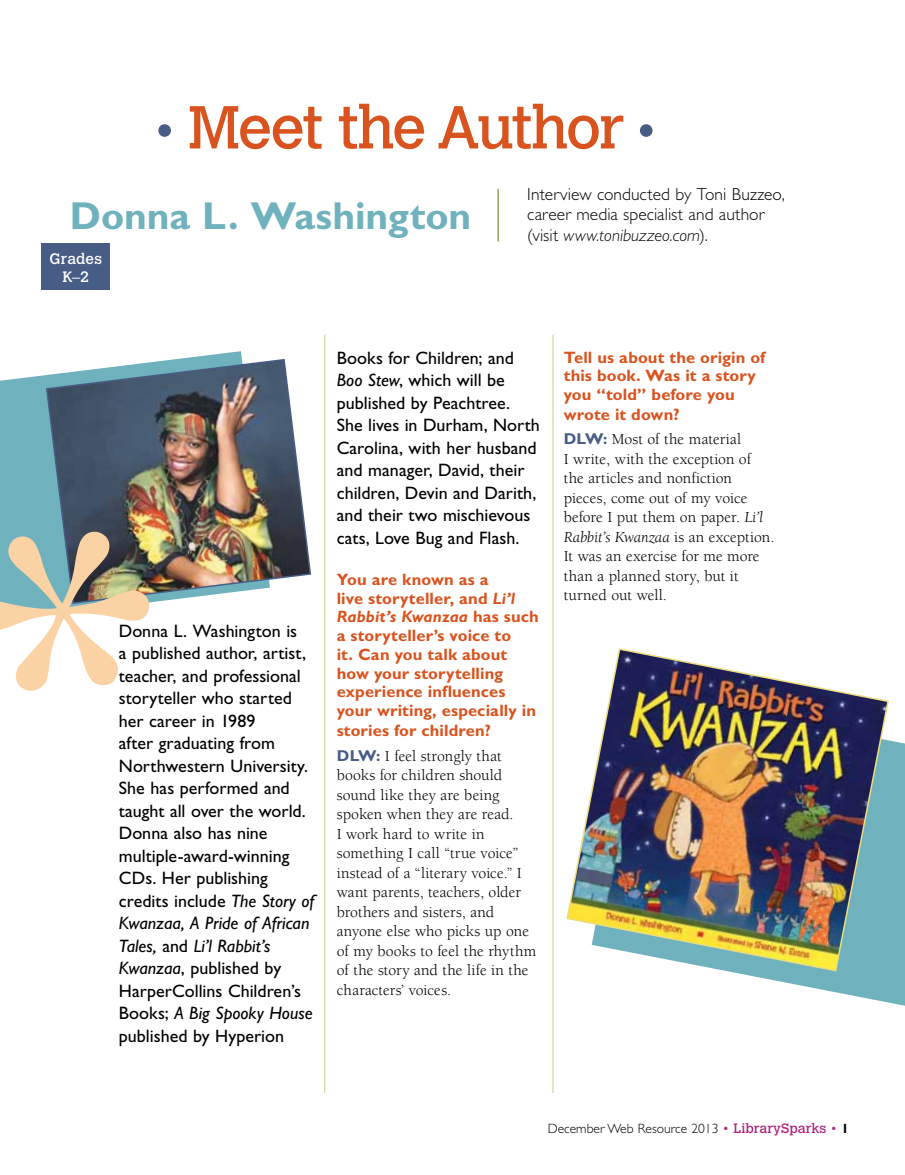
<style>
.page{position:relative;width:905px;height:1175px;background:#fff}
.page>*{position:absolute;margin:0;border:0;box-sizing:border-box;transform-origin:0 0}
.t1{font:60px "Calvert";letter-spacing:-.04em;color:#d9531e}
.t2{font:700 39px "Gill Sans Std";color:#6fb2bd}
.t3{font:18px/22.5px "Gill Sans Std";color:#000}
.t4{font:300 17.4px/20.9px "Gill Sans Std";letter-spacing:.005em;color:#000}
.t5{font:700 16.5px/18.9px "Gill Sans Std";letter-spacing:.005em;color:#d9531e}
.t6{font:15.75px/19.5px "Berkeley";color:#000}
.t7{font:15px/18px "Calvert";letter-spacing:.01em;color:#fff;text-align:center}
.t8{font:300 13.5px "Gill Sans Std";color:#000}
.s1{font-size:51.15px;color:#485d86}
.s2{font-style:italic}
.s3{font-family:"Gill Sans Std";font-weight:700;color:#485d86}
.s4{color:#ad237f}
.s5{font-family:"Calvert";font-weight:400;color:#ad237f}
.s6{font-weight:700}
</style>
<div class="page">
<svg style="left:732px;top:740px;width:172px;height:265px;fill:#6fb2bd"></svg>
<hr style="left:324px;top:335px;width:1px;height:757px;background:#c3d087">
<hr style="left:497px;top:189px;width:2px;height:53px;background:#9ca158">
<hr style="left:552px;top:335px;width:1px;height:757px;background:#c3d087">
<svg style="left:0;top:351px;width:242px;height:180px;fill:#6fb2bd"></svg>
<img style="left:45px;top:358px;width:267px;height:245px">
<div style="left:41px;top:243px;width:69px;height:47px;background:#485d86"></div>
<svg style="left:0;top:531px;width:150px;height:160px"></svg>
<img style="left:566px;top:648px;width:323px;height:324px">
<h1 class="t1" style="left:156px;top:93px;width:501px"><span class="s1">•</span> Meet the Author <span class="s1">•</span></h1>
<p class="t4" style="left:527px;top:183px;width:259px">Interview conducted by Toni Buzzeo, career media specialist and author (visit <span class="s2">www.tonibuzzeo.com</span>).</p>
<h2 class="t2" style="left:70px;top:192px;width:403px">Donna L. Washington</h2>
<p class="t7" style="left:50px;top:249px;width:54px">Grades<br>K–2</p>
<p class="t3" style="left:119px;top:619px;width:197px">Donna L. Washington is<br>a published author, artist, teacher, and professional storyteller who started her career in 1989<br>after graduating from<br>Northwestern University.<br>She has performed and taught all over the world.<br>Donna also has nine multiple-award-winning<br>CDs. Her publishing credits include <span class="s2">The Story of<br>Kwanzaa, A Pride of African<br>Tales,</span> and <span class="s2">Li’l Rabbit’s<br>Kwanzaa</span>, published by<br>HarperCollins Children’s<br>Books; <span class="s2">A Big Spooky House </span>published by Hyperion</p>
<p class="t3" style="left:337px;top:346px;width:205px">Books for Children; and<br><span class="s2">Boo Stew</span>, which will be published by Peachtree.<br>She lives in Durham, North<br>Carolina, with her husband and manager, David, their children, Devin and Darith, and their two mischievous cats, Love Bug and Flash.</p>
<p class="t5" style="left:337px;top:570px;width:204px">You are known as a<br>live storyteller, and <span class="s2">Li’l<br>Rabbit’s Kwanzaa</span> has such a storyteller’s voice to<br>it. Can you talk about how your storytelling experience influences your writing, especially in stories for children?</p>
<p class="t6" style="left:337px;top:746px;width:201px"><span class="s3">DLW:</span> I feel strongly that books for children should sound like they are being spoken when they are read.<br>I work hard to write in something I call “true voice” instead of a “literary voice.” I want parents, teachers, older brothers and sisters, and anyone else who picks up one of my books to feel the rhythm of the story and the life in the characters’ voices.</p>
<p class="t5" style="left:563px;top:347px;width:203px">Tell us about the origin of this book. Was it a story you “told” before you wrote it down?</p>
<p class="t6" style="left:563px;top:430px;width:212px"><span class="s3">DLW:</span> Most of the material<br>I write, with the exception of the articles and nonfiction pieces, come out of my voice before I put them on paper. <span class="s2">Li’l<br>Rabbit’s Kwanzaa</span> is an exception.<br>It was an exercise for me more than a planned story, but it turned out well.</p>
<p class="t8" style="left:547px;top:1120px;width:302px">December Web Resource 2013 <span class="s4">•</span> <span class="s5">LibrarySparks</span> <span class="s4">•</span> <span class="s6">1</span></p>
</div>
